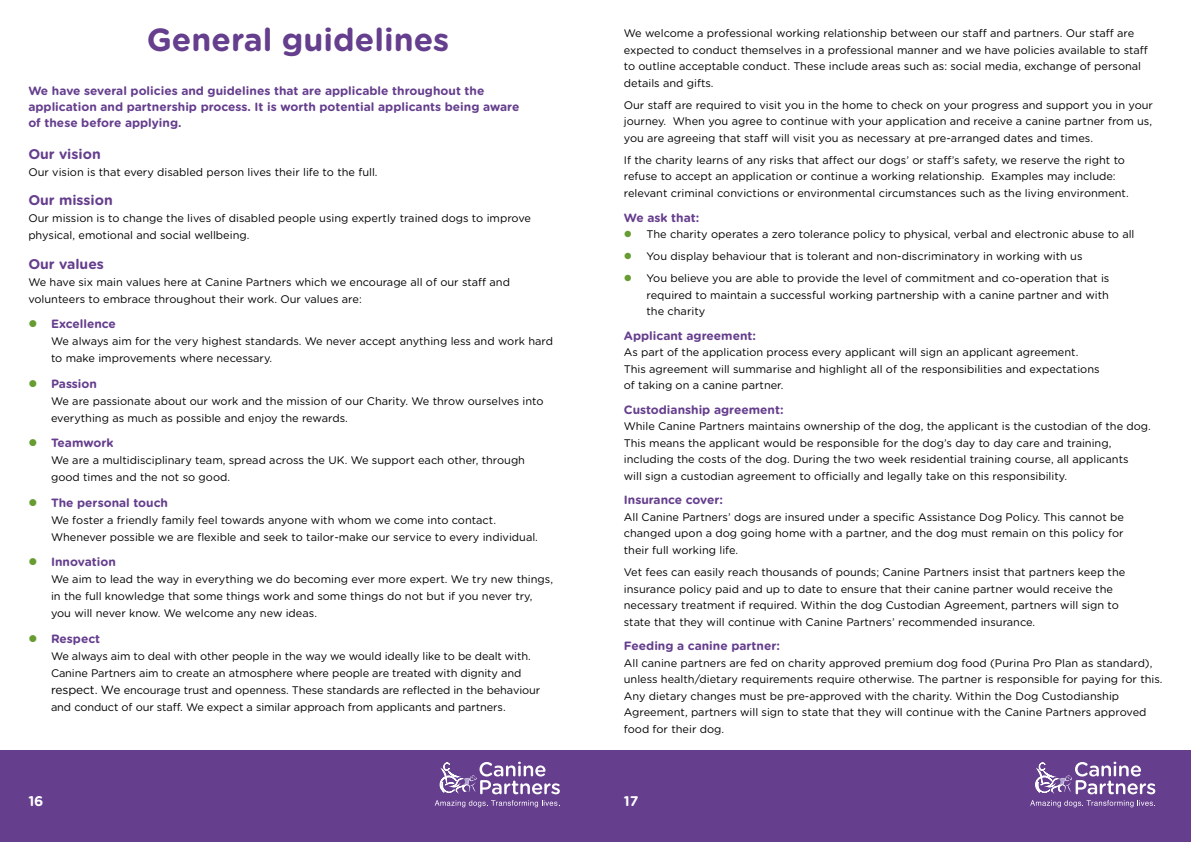
<style>
.page{position:relative;width:1191px;height:842px;background:#fff}
.page>*{position:absolute;margin:0;border:0;box-sizing:border-box;transform-origin:0 0}
.t1{font:700 32px "Gotham Rounded";color:#653e8d}
.t2{font:700 14px "Gotham Rounded";color:#653e8d}
.t3{font:700 14px "Gotham Rounded";color:#fff}
.t4{font:700 12px/16px "Gotham Rounded";color:#653e8d}
.t5{font:11px/16.5px "Gotham Rounded";color:#000}
.s1{color:#669c30}
.s2{font-size:12px}
</style>
<div class="page">
<div style="left:0;top:750px;width:595px;height:92px;background:#653e8d"></div>
<div style="left:595px;top:750px;width:596px;height:92px;background:#653e8d"></div>
<svg style="left:434px;top:761px;width:126px;height:47px"></svg>
<svg style="left:1030px;top:761px;width:125px;height:47px"></svg>
<h1 class="t1" style="left:147px;top:16px;width:304px">General guidelines</h1>
<p class="t4" style="left:28px;top:82px;width:492px">We have several policies and guidelines that are applicable throughout the application and partnership process. It is worth potential applicants being aware of these before applying.</p>
<p class="t2" style="left:28px;top:144px;width:74px">Our vision</p>
<p class="t5" style="left:28px;top:163px;width:351px">Our vision is that every disabled person lives their life to the full.</p>
<p class="t2" style="left:28px;top:190px;width:86px">Our mission</p>
<p class="t5" style="left:28px;top:209px;width:504px;line-height:17px">Our mission is to change the lives of disabled people using expertly trained dogs to improve physical, emotional and social wellbeing.</p>
<p class="t2" style="left:28px;top:253px;width:77px">Our values</p>
<p class="t5" style="left:28px;top:273px;width:483px;line-height:17px">We have six main values here at Canine Partners which we encourage all of our staff and volunteers to embrace throughout their work. Our values are:</p>
<p class="t4" style="left:28px;top:315px;width:89px"><span class="s1">●</span> Excellence</p>
<p class="t5" style="left:51px;top:332px;width:503px;line-height:17px">We always aim for the very highest standards. We never accept anything less and work hard to make improvements where necessary.</p>
<p class="t4" style="left:28px;top:375px;width:70px"><span class="s1">●</span> Passion</p>
<p class="t5" style="left:51px;top:392px;width:494px;line-height:17px">We are passionate about our work and the mission of our Charity. We throw ourselves into everything as much as possible and enjoy the rewards.</p>
<p class="t4" style="left:28px;top:434px;width:87px"><span class="s1">●</span> Teamwork</p>
<p class="t5" style="left:51px;top:451px;width:475px;line-height:17px">We are a multidisciplinary team, spread across the UK. We support each other, through good times and the not so good.</p>
<p class="t4" style="left:28px;top:494px;width:141px"><span class="s1">●</span> The personal touch</p>
<p class="t5" style="left:51px;top:511px;width:488px;line-height:17px">We foster a friendly family feel towards anyone with whom we come into contact.<br>Whenever possible we are flexible and seek to tailor-make our service to every individual.</p>
<p class="t4" style="left:28px;top:553px;width:89px"><span class="s1">●</span> Innovation</p>
<p class="t5" style="left:51px;top:570px;width:503px;line-height:17px">We aim to lead the way in everything we do becoming ever more expert. We try new things, in the full knowledge that some things work and some things do not but if you never try, you will never know. We welcome any new ideas.</p>
<p class="t4" style="left:28px;top:630px;width:73px"><span class="s1">●</span> Respect</p>
<p class="t5" style="left:51px;top:647px;width:491px;line-height:17px">We always aim to deal with other people in the way we would ideally like to be dealt with.<br>Canine Partners aim to create an atmosphere where people are treated with dignity and <span class="s2">respect. We</span> encourage trust and openness. These standards are reflected in the behaviour and conduct of our staff. We expect a similar approach from applicants and partners.</p>
<p class="t5" style="left:624px;top:25px;width:525px">We welcome a professional working relationship between our staff and partners. Our staff are expected to conduct themselves in a professional manner and we have policies available to staff to outline acceptable conduct. These include areas such as: social media, exchange of personal details and gifts.</p>
<p class="t5" style="left:624px;top:96px;width:531px;text-align:justify">Our staff are required to visit you in the home to check on your progress and support you in your journey. When you agree to continue with your application and receive a canine partner from us, you are agreeing that staff will visit you as necessary at pre-arranged dates and times.</p>
<p class="t5" style="left:624px;top:151px;width:506px">If the charity learns of any risks that affect our dogs’ or staff’s safety, we reserve the right to refuse to accept an application or continue a working relationship. Examples may include: relevant criminal convictions or environmental circumstances such as the living environment.</p>
<p class="t4" style="left:624px;top:209px;width:77px">We ask that:</p>
<p class="t5" style="left:624px;top:225px;width:512px"><span class="s1">●</span> The charity operates a zero tolerance policy to physical, verbal and electronic abuse to all</p>
<p class="t5" style="left:624px;top:248px;width:460px"><span class="s1">●</span> You display behaviour that is tolerant and non-discriminatory in working with us</p>
<p class="t5" style="left:646px;top:270px;width:464px;text-align:justify;text-indent:-23px"><span class="s1">●</span> You believe you are able to provide the level of commitment and co-operation that is required to maintain a successful working partnership with a canine partner and with the charity</p>
<p class="t4" style="left:624px;top:327px;width:134px">Applicant agreement:</p>
<p class="t5" style="left:624px;top:344px;width:477px">As part of the application process every applicant will sign an applicant agreement.<br>This agreement will summarise and highlight all of the responsibilities and expectations of taking on a canine partner.</p>
<p class="t4" style="left:624px;top:401px;width:161px">Custodianship agreement:</p>
<p class="t5" style="left:624px;top:418px;width:528px">While Canine Partners maintains ownership of the dog, the applicant is the custodian of the dog.<br>This means the applicant would be responsible for the dog’s day to day care and training, including the costs of the dog. During the two week residential training course, all applicants<br>will sign a custodian agreement to officially and legally take on this responsibility.</p>
<p class="t4" style="left:624px;top:492px;width:101px">Insurance cover:</p>
<p class="t5" style="left:624px;top:508px;width:501px;text-align:justify">All Canine Partners’ dogs are insured under a specific Assistance Dog Policy. This cannot be changed upon a dog going home with a partner, and the dog must remain on this policy for their full working life.</p>
<p class="t5" style="left:624px;top:563px;width:503px">Vet fees can easily reach thousands of pounds; Canine Partners insist that partners keep the insurance policy paid and up to date to ensure that their canine partner would receive the necessary treatment if required. Within the dog Custodian Agreement, partners will sign to state that they will continue with Canine Partners’ recommended insurance.</p>
<p class="t4" style="left:624px;top:637px;width:158px">Feeding a canine partner:</p>
<p class="t5" style="left:624px;top:654px;width:540px">All canine partners are fed on charity approved premium dog food (Purina Pro Plan as standard), unless health/dietary requirements require otherwise. The partner is responsible for paying for this.<br>Any dietary changes must be pre-approved with the charity. Within the Dog Custodianship Agreement, partners will sign to state that they will continue with the Canine Partners approved food for their dog.</p>
<p class="t3" style="left:28px;top:790px;width:17px">16</p>
<p class="t3" style="left:624px;top:790px;width:16px">17</p>
</div>
